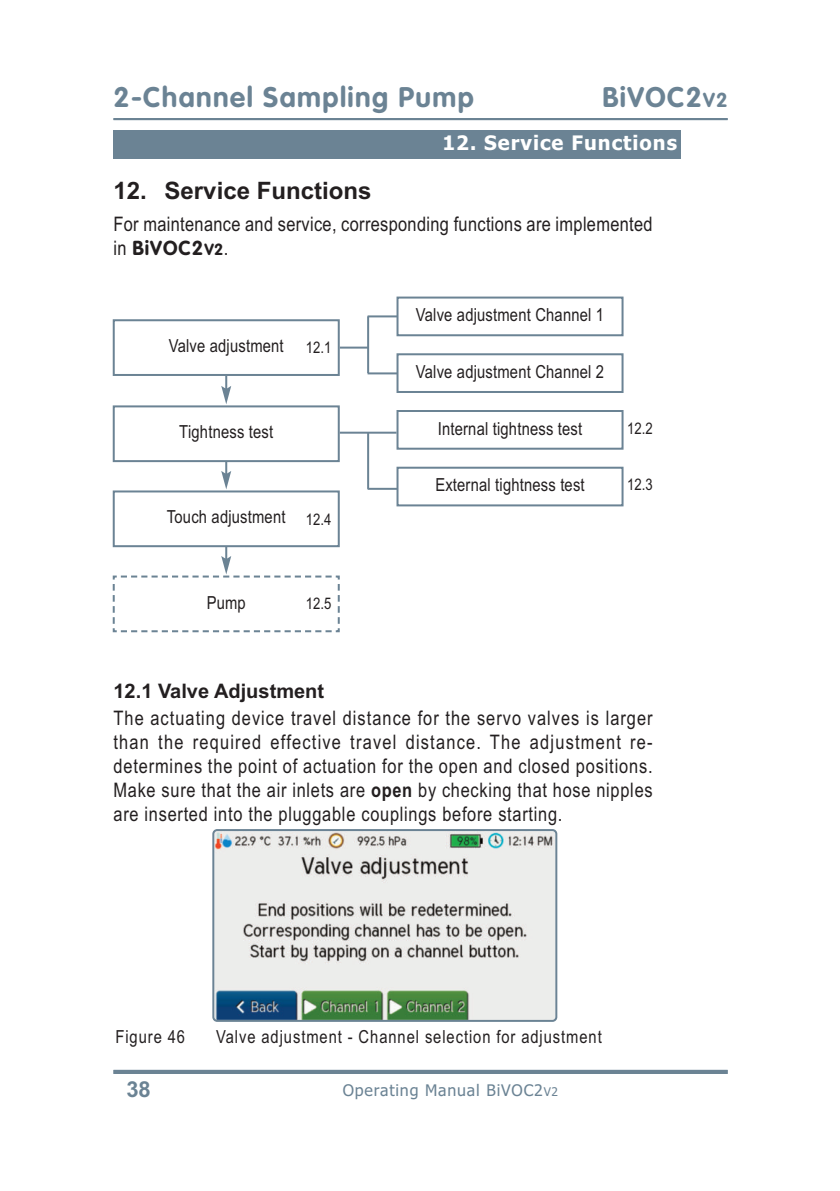
<style>
.page{position:relative;width:840px;height:1191px;background:#fff}
.page>*{position:absolute;margin:0;border:0;box-sizing:border-box;transform-origin:0 0}
.t1{font:700 28px "VAG Rounded";letter-spacing:.05em;color:#6b8394}
.t2{font:700 24px "Arial";color:#231f20}
.t3{font:700 22px "Arial";color:#6b8394}
.t4{font:20px/24px "Arial Narrow";letter-spacing:.015em;color:#231f20;text-align:justify}
.t5{font:700 20px "Arial";color:#231f20}
.t6{font:700 20px "Tahoma";letter-spacing:.05em;color:#fff}
.t7{font:700 20px "VAG Rounded";letter-spacing:.05em;color:#231f20}
.t8{font:18px "Arial Narrow";letter-spacing:.01em;color:#231f20}
.t9{font:18px "Arial Narrow";letter-spacing:.05em;color:#231f20}
.t10{font:16px "Tahoma";letter-spacing:.05em;color:#6b8394}
.t11{font:16px "Arial Narrow";color:#231f20}
.s1{font-size:20px}
.s2{font-family:"Arial Narrow";font-weight:400}
.s3{font-size:16px}
.s4{font-weight:700}
.s5{font-size:12px}
</style>
<div class="page">
<hr style="left:113px;top:118px;width:614px;height:2px;background:#6b8394">
<svg style="left:113px;top:1069px;width:614px;height:4px;background:#889ba9"></svg>
<div style="left:113px;top:130px;width:567px;height:29px;background:#6b8394"></div>
<svg style="left:212px;top:829px;width:345px;height:193px;background:#c5ccc8"></svg>
<div style="left:113px;top:319px;width:226px;height:57px;border:2px solid #6b8394"></div>
<div style="left:113px;top:405px;width:226px;height:57px;border:2px solid #6b8394"></div>
<div style="left:113px;top:490px;width:226px;height:57px;border:2px solid #6b8394"></div>
<div style="left:396px;top:296px;width:227px;height:40px;border:2px solid #6b8394"></div>
<div style="left:396px;top:353px;width:227px;height:40px;border:2px solid #6b8394"></div>
<div style="left:396px;top:410px;width:227px;height:40px;border:2px solid #6b8394"></div>
<div style="left:396px;top:467px;width:227px;height:39px;border:2px solid #6b8394"></div>
<svg style="left:221px;top:376px;width:10px;height:28px"></svg>
<svg style="left:221px;top:461px;width:10px;height:28px"></svg>
<svg style="left:112px;top:546px;width:228px;height:87px"></svg>
<hr style="left:367px;top:316px;width:2px;height:57px;background:#6b8394">
<hr style="left:367px;top:432px;width:2px;height:57px;background:#6b8394">
<hr style="left:339px;top:346px;width:29px;height:2px;background:#6b8394">
<hr style="left:339px;top:432px;width:57px;height:2px;background:#6b8394">
<hr style="left:367px;top:315px;width:30px;height:2px;background:#6b8394">
<hr style="left:367px;top:372px;width:30px;height:2px;background:#6b8394">
<hr style="left:367px;top:488px;width:30px;height:2px;background:#6b8394">
<h1 class="t1" style="left:113px;top:80px;width:362px">2-Channel Sampling Pump</h1>
<h1 class="t1" style="left:602px;top:80px;width:126px">BiVOC2<span class="s1">V2</span></h1>
<p class="t6" style="left:442px;top:132px;width:236px">12. Service Functions</p>
<p class="t2" style="left:113px;top:177px;width:259px">12. Service Functions</p>
<p class="t4" style="left:113px;top:212px;width:540px">For maintenance and service, corresponding functions are implemented</p>
<p class="t7" style="left:113px;top:237px;width:116px"><span class="s2">in</span> BiVOC2<span class="s3">V2</span><span class="s2">.</span></p>
<p class="t8" style="left:169px;top:335px;width:116px">Valve adjustment</p>
<p class="t11" style="left:305px;top:338px;width:27px">12.1</p>
<p class="t8" style="left:415px;top:304px;width:190px">Valve adjustment Channel 1</p>
<p class="t8" style="left:415px;top:361px;width:190px">Valve adjustment Channel 2</p>
<p class="t8" style="left:179px;top:422px;width:95px">Tightness test</p>
<p class="t8" style="left:437px;top:418px;width:146px">Internal tightness test</p>
<p class="t11" style="left:627px;top:419px;width:27px">12.2</p>
<p class="t8" style="left:435px;top:474px;width:151px">External tightness test</p>
<p class="t11" style="left:627px;top:475px;width:27px">12.3</p>
<p class="t8" style="left:167px;top:507px;width:120px">Touch adjustment</p>
<p class="t11" style="left:305px;top:510px;width:27px">12.4</p>
<p class="t8" style="left:206px;top:592px;width:41px">Pump</p>
<p class="t11" style="left:305px;top:594px;width:27px">12.5</p>
<p class="t5" style="left:113px;top:680px;width:212px">12.1 Valve Adjustment</p>
<p class="t4" style="left:113px;top:706px;width:540px">The actuating device travel distance for the servo valves is larger than the required effective travel distance. The adjustment re&shy;determines the point of actuation for the open and closed positions.<br>Make sure that the air inlets are <span class="s4">open</span> by checking that hose nipples are inserted into the pluggable couplings before starting.</p>
<p class="t9" style="left:115px;top:1026px;width:71px">Figure 46</p>
<p class="t9" style="left:216px;top:1026px;width:387px">Valve adjustment - Channel selection for adjustment</p>
<p class="t3" style="left:126px;top:1077px;width:26px">38</p>
<p class="t10" style="left:342px;top:1081px;width:216px">Operating Manual BiVOC2<span class="s5">V2</span></p>
</div>
